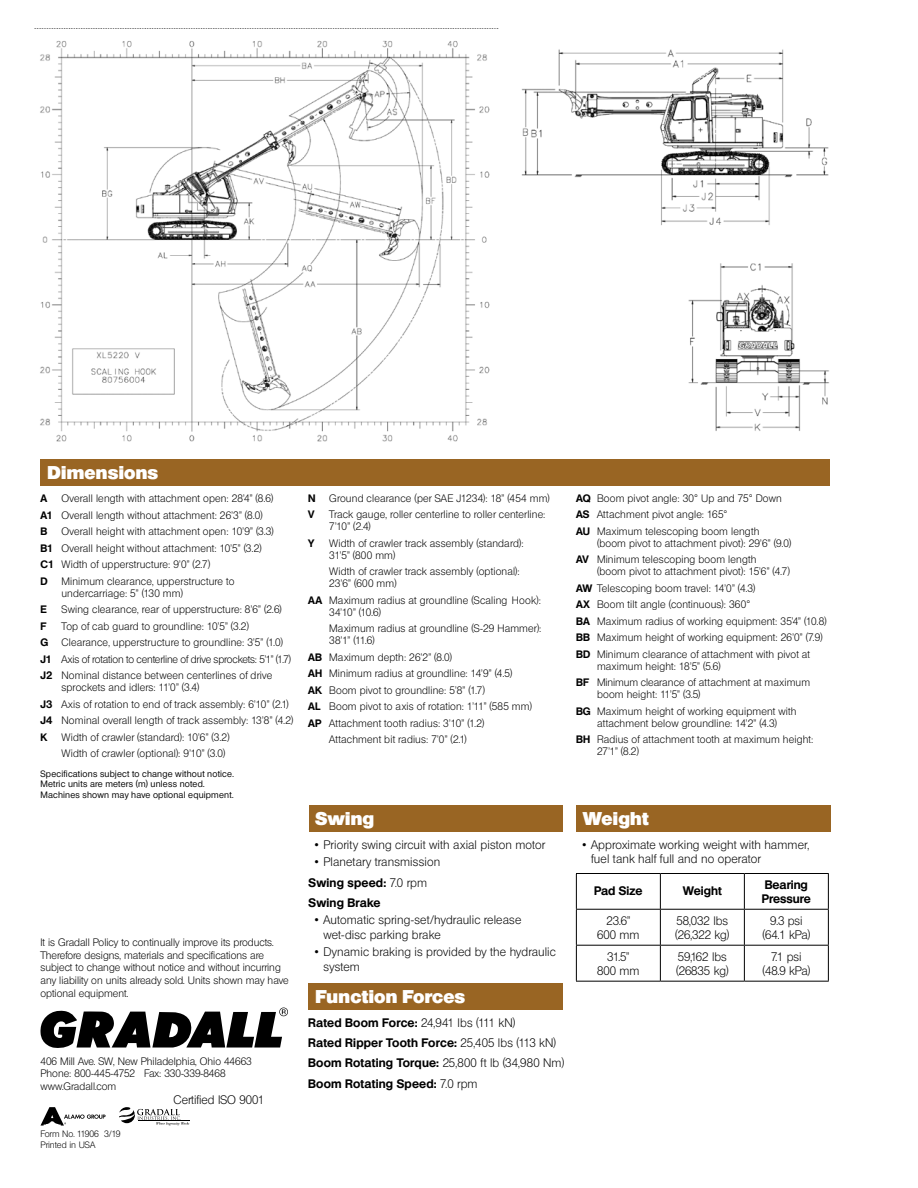
<style>
.page{position:relative;width:918px;height:1188px;background:#fff}
.page>*{position:absolute;margin:0;border:0;box-sizing:border-box;transform-origin:0 0}
.t1{font:800 18px "Olympia";letter-spacing:.01em;color:#fff}
.t2{font:300 12px/14.4px "Olympia";letter-spacing:.01em;color:#000}
.t3{font:700 12px/20.4px "Olympia";letter-spacing:.01em;color:#000}
.t4{font:300 10.5px/16.5px "Olympia";letter-spacing:.015em;color:#000}
.t5{font:700 10.5px "Olympia";color:#000}
.t6{font:500 9px/10.8px "Olympia";letter-spacing:.02em;color:#000}
.t7{font:300 9px/10.8px "Olympia";color:#000}
.s1{font-weight:700}
.s2{font-weight:300}
</style>
<div class="page">
<img style="left:40px;top:40px;width:450px;height:402px">
<div style="left:40px;top:459px;width:790px;height:27px;background:#996523"></div>
<div style="left:308px;top:983px;width:254px;height:27px;background:#996523"></div>
<div style="left:576px;top:805px;width:254px;height:27px;background:#996523"></div>
<hr style="left:576px;top:873px;width:84px;height:1px;background:#000">
<hr style="left:576px;top:874px;width:1px;height:35px;background:#000">
<hr style="left:660px;top:873px;width:84px;height:1px;background:#000">
<hr style="left:660px;top:874px;width:1px;height:35px;background:#000">
<hr style="left:744px;top:873px;width:85px;height:1px;background:#000">
<hr style="left:744px;top:874px;width:1px;height:35px;background:#000">
<hr style="left:828px;top:874px;width:1px;height:35px;background:#000">
<hr style="left:576px;top:909px;width:84px;height:1px;background:#000">
<hr style="left:576px;top:910px;width:1px;height:35px;background:#000">
<hr style="left:660px;top:909px;width:84px;height:1px;background:#000">
<hr style="left:660px;top:910px;width:1px;height:35px;background:#000">
<hr style="left:744px;top:909px;width:85px;height:1px;background:#000">
<hr style="left:744px;top:910px;width:1px;height:35px;background:#000">
<hr style="left:828px;top:910px;width:1px;height:35px;background:#000">
<hr style="left:576px;top:945px;width:84px;height:1px;background:#000">
<hr style="left:576px;top:946px;width:1px;height:35px;background:#000">
<hr style="left:660px;top:945px;width:84px;height:1px;background:#000">
<hr style="left:660px;top:946px;width:1px;height:35px;background:#000">
<hr style="left:744px;top:945px;width:85px;height:1px;background:#000">
<hr style="left:744px;top:946px;width:1px;height:35px;background:#000">
<hr style="left:828px;top:946px;width:1px;height:35px;background:#000">
<hr style="left:576px;top:981px;width:84px;height:1px;background:#000">
<hr style="left:660px;top:981px;width:84px;height:1px;background:#000">
<hr style="left:744px;top:981px;width:85px;height:1px;background:#000">
<img style="left:521px;top:49px;width:308px;height:177px">
<img style="left:688px;top:263px;width:141px;height:168px">
<div style="left:309px;top:805px;width:253px;height:27px;background:#996523"></div>
<svg style="left:41px;top:1107px;width:65px;height:19px"></svg>
<hr style="left:138px;top:1121px;width:52px;height:1px;background:#000">
<svg style="left:119px;top:1107px;width:70px;height:19px"></svg>
<svg style="left:40px;top:1008px;width:248px;height:40px"></svg>
<h1 class="t1" style="left:48px;top:463px;width:112px">Dimensions</h1>
<p class="t4" style="left:40px;top:490px;width:234px;text-indent:21px">Overall length with attachment open: 28’4” (8.6)<br><span class="s1">A1</span> Overall length without attachment: 26’3” (8.0)<br><span class="s1">B</span></p>
<p class="t5" style="left:40px;top:492px;width:8px">A</p>
<p class="t4" style="left:40px;top:523px;width:235px;text-indent:21px">Overall height with attachment open: 10’9” (3.3)<br><span class="s1">B1</span> Overall height without attachment: 10’5” (3.2)<br><span class="s1">C1</span> Width of upperstructure: 9’0” (2.7)<br><span class="s1">D</span></p>
<p class="t4" style="left:62px;top:575px;width:174px;line-height:12px">Minimum clearance, upperstructure to undercarriage: 5” (130 mm)</p>
<p class="t5" style="left:40px;top:603px;width:8px">E</p>
<p class="t4" style="left:62px;top:601px;width:222px">Swing clearance, rear of upperstructure: 8’6” (2.6)</p>
<p class="t5" style="left:40px;top:620px;width:7px">F</p>
<p class="t4" style="left:40px;top:618px;width:252px;text-indent:21px">Top of cab guard to groundline: 10’5” (3.2)<br><span class="s1">G</span> Clearance, upperstructure to groundline: 3’5” (1.0)<br><span class="s1">J1</span> Axis of rotation to centerline of drive sprockets: 5’1” (1.7)<br><span class="s1">J2</span> Nominal distance between centerlines of drive</p>
<p class="t4" style="left:40px;top:679px;width:254px;text-indent:21px">sprockets and idlers: 11’0” (3.4)<br><span class="s1">J3</span> Axis of rotation to end of track assembly: 6’10” (2.1)<br><span class="s1">J4</span> Nominal overall length of track assembly: 13’8” (4.2)<br><span class="s1">K</span></p>
<p class="t4" style="left:62px;top:729px;width:170px">Width of crawler (standard): 10’6” (3.2)<br>Width of crawler (optional): 9’10” (3.0)</p>
<p class="t6" style="left:40px;top:768px;width:195px">Specifications subject to change without notice.<br>Metric units are meters (m) unless noted.<br>Machines shown may have optional equipment.</p>
<p class="t4" style="left:40px;top:936px;width:250px;line-height:12.6px">It is Gradall Policy to continually improve its products.<br>Therefore designs, materials and specifications are subject to change without notice and without incurring any liability on units already sold. Units shown may have optional equipment.</p>
<p class="t4" style="left:40px;top:1055px;width:213px;line-height:12.6px">406 Mill Ave. SW, New Philadelphia, Ohio 44663<br>Phone: 800-445-4752 Fax: 330-339-8468 www.Gradall.com</p>
<p class="t2" style="left:174px;top:1093px;width:92px">Certified ISO 9001</p>
<p class="t7" style="left:40px;top:1128px;width:81px">Form No. 11906 3/19<br>Printed in USA</p>
<p class="t5" style="left:308px;top:492px;width:9px">N</p>
<p class="t4" style="left:329px;top:490px;width:222px">Ground clearance (per SAE J1234): 18” (454 mm)</p>
<p class="t5" style="left:308px;top:509px;width:8px">V</p>
<p class="t4" style="left:329px;top:509px;width:218px;line-height:12px">Track gauge, roller centerline to roller centerline:<br>7’10” (2.4)</p>
<p class="t5" style="left:308px;top:537px;width:8px">Y</p>
<p class="t4" style="left:329px;top:537px;width:196px;line-height:12px">Width of crawler track assembly (standard):<br>31’5” (800 mm)</p>
<p class="t4" style="left:329px;top:566px;width:192px;line-height:12px">Width of crawler track assembly (optional):<br>23’6” (600 mm)</p>
<p class="t4" style="left:329px;top:594px;width:213px;line-height:12px;text-indent:-21px"><span class="s1">AA</span> Maximum radius at groundline (Scaling Hook):<br>34’10” (10.6)</p>
<p class="t4" style="left:329px;top:623px;width:214px;line-height:12px">Maximum radius at groundline (S-29 Hammer):<br>38’1” (11.6)</p>
<p class="t4" style="left:308px;top:649px;width:145px"><span class="s1">AB</span> Maximum depth: 26’2” (8.0)</p>
<p class="t4" style="left:308px;top:665px;width:206px"><span class="s1">AH</span> Minimum radius at groundline: 14’9” (4.5)</p>
<p class="t4" style="left:308px;top:682px;width:178px"><span class="s1">AK</span> Boom pivot to groundline: 5’8” (1.7)</p>
<p class="t4" style="left:308px;top:698px;width:225px"><span class="s1">AL</span> Boom pivot to axis of rotation: 1’11” (585 mm)</p>
<p class="t4" style="left:308px;top:715px;width:178px"><span class="s1">AP</span> Attachment tooth radius: 3’10” (1.2)</p>
<p class="t4" style="left:329px;top:731px;width:139px">Attachment bit radius: 7’0” (2.1)</p>
<p class="t4" style="left:576px;top:490px;width:207px"><span class="s1">AQ</span> Boom pivot angle: 30° Up and 75° Down<br><span class="s1">AS</span> Attachment pivot angle: 165°<br><span class="s1">AU</span> Maximum telescoping boom length</p>
<p class="t4" style="left:576px;top:535px;width:217px;text-indent:21px">(boom pivot to attachment pivot): 29’6” (9.0)<br><span class="s1">AV</span> Minimum telescoping boom length</p>
<p class="t4" style="left:576px;top:563px;width:252px;text-indent:21px">(boom pivot to attachment pivot): 15’6” (4.7)<br><span class="s1">AW</span> Telescoping boom travel: 14’0” (4.3)<br><span class="s1">AX</span> Boom tilt angle (continuous): 360°<br><span class="s1">BA</span> Maximum radius of working equipment: 35’4” (10.8)<br><span class="s1">BB</span> Maximum height of working equipment: 26’0” (7.9)<br><span class="s1">BD</span> Minimum clearance of attachment with pivot at</p>
<p class="t4" style="left:576px;top:658px;width:236px;text-indent:21px">maximum height: 18’5” (5.6)<br><span class="s1">BF</span> Minimum clearance of attachment at maximum</p>
<p class="t4" style="left:576px;top:686px;width:222px;text-indent:21px">boom height: 11’5” (3.5)<br><span class="s1">BG</span> Maximum height of working equipment with</p>
<p class="t4" style="left:576px;top:715px;width:239px;text-indent:21px">attachment below groundline: 14’2” (4.3)<br><span class="s1">BH</span> Radius of attachment tooth at maximum height:</p>
<p class="t4" style="left:597px;top:743px;width:43px">27’1” (8.2)</p>
<h1 class="t1" style="left:316px;top:808px;width:60px">Swing</h1>
<p class="t2" style="left:315px;top:837px;width:232px">• Priority swing circuit with axial piston motor</p>
<p class="t2" style="left:309px;top:852px;width:133px;line-height:20.4px;text-indent:6px">• Planetary transmission<br><span class="s1">Swing speed:</span> 7.0 rpm<br><span class="s1">Swing Brake</span></p>
<p class="t2" style="left:324px;top:913px;width:199px;text-indent:-9px">• Automatic spring-set/hydraulic release wet-disc parking brake</p>
<p class="t2" style="left:324px;top:945px;width:234px;text-indent:-9px">• Dynamic braking is provided by the hydraulic system</p>
<h1 class="t1" style="left:316px;top:986px;width:151px">Function Forces</h1>
<p class="t3" style="left:308px;top:1012px;width:258px">Rated Boom Force: <span class="s2">24,941 lbs (111 kN)<br></span>Rated Ripper Tooth Force: <span class="s2">25,405 lbs (113 kN)<br></span>Boom Rotating Torque: <span class="s2">25,800 ft lb (34,980 Nm)<br></span>Boom Rotating Speed: <span class="s2">7.0 rpm</span></p>
<h1 class="t1" style="left:583px;top:808px;width:67px">Weight</h1>
<p class="t2" style="left:591px;top:837px;width:220px;text-indent:-9px">• Approximate working weight with hammer, fuel tank half full and no operator</p>
<p class="t3" style="left:594px;top:880px;width:50px">Pad Size</p>
<p class="t3" style="left:683px;top:880px;width:40px">Weight</p>
<p class="t3" style="left:762px;top:877px;width:51px;line-height:14.4px">Bearing<br>Pressure</p>
<p class="t2" style="left:597px;top:913px;width:44px;text-align:center">23.6”<br>600 mm</p>
<p class="t2" style="left:675px;top:913px;width:56px">58,032 lbs (26,322 kg)</p>
<p class="t2" style="left:763px;top:913px;width:49px;text-align:center">9.3 psi (64.1 kPa)</p>
<p class="t2" style="left:597px;top:949px;width:44px;text-align:center">31.5”<br>800 mm</p>
<p class="t2" style="left:676px;top:949px;width:54px">59,162 lbs (26835 kg)</p>
<p class="t2" style="left:762px;top:949px;width:49px;text-align:center">7.1 psi (48.9 kPa)</p>
</div>
